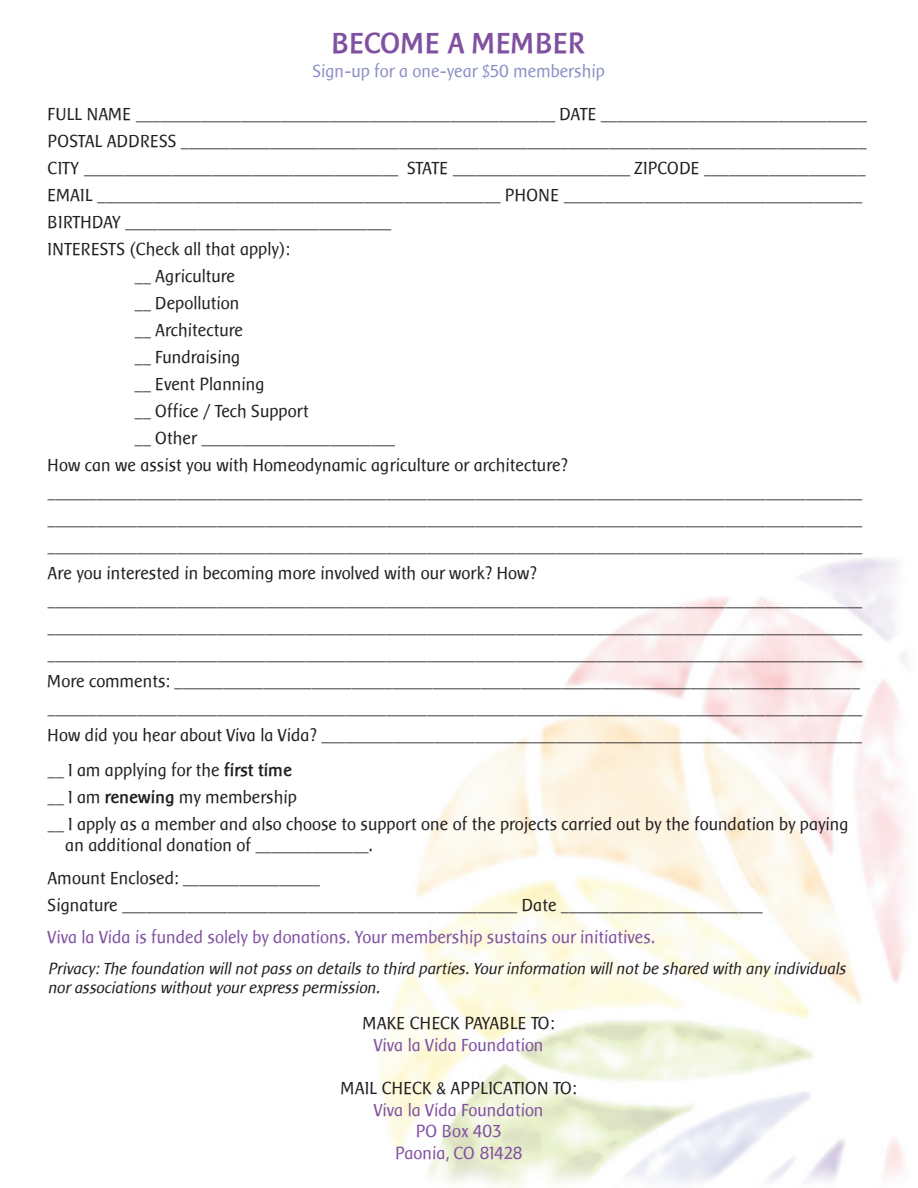
<style>
.page{position:relative;width:918px;height:1188px;background:#fff}
.page>*{position:absolute;margin:0;border:0;box-sizing:border-box;transform-origin:0 0}
.t1{font:700 30px "Baar Sophia";letter-spacing:.01em;color:#8151a1}
.t2{font:18px/27px "Baar Sophia";color:#231f20}
.t3{font:18px/21.6px "Baar Sophia";color:#8151a1;text-align:center}
.t4{font:18px "Baar Sophia";color:#8c90c5}
.t5{font:italic 16.5px/19.8px "Baar Sophia";color:#231f20}
.s1{font-weight:700}
</style>
<div class="page">
<img style="left:378px;top:558px;width:529px;height:630px">
<h1 class="t1" style="left:332px;top:27px;width:255px">BECOME A MEMBER</h1>
<p class="t4" style="left:313px;top:62px;width:294px">Sign-up for a one-year $50 membership</p>
<p class="t2" style="left:48px;top:101px;width:821px">FULL NAME ____________________________________________________ DATE _________________________________</p>
<p class="t2" style="left:48px;top:128px;width:820px">POSTAL ADDRESS _____________________________________________________________________________________</p>
<p class="t2" style="left:48px;top:155px;width:819px">CITY _______________________________________ STATE ______________________ ZIPCODE ____________________</p>
<p class="t2" style="left:48px;top:182px;width:816px">EMAIL __________________________________________________ PHONE _____________________________________</p>
<p class="t2" style="left:48px;top:209px;width:345px">BIRTHDAY _________________________________</p>
<p class="t2" style="left:48px;top:236px;width:244px">INTERESTS (Check all that apply):</p>
<p class="t2" style="left:135px;top:263px;width:102px">__ Agriculture</p>
<p class="t2" style="left:135px;top:290px;width:106px">__ Depollution</p>
<p class="t2" style="left:135px;top:317px;width:110px">__ Architecture</p>
<p class="t2" style="left:135px;top:344px;width:107px">__ Fundraising</p>
<p class="t2" style="left:135px;top:371px;width:131px">__ Event Planning</p>
<p class="t2" style="left:135px;top:398px;width:176px">__ Office / Tech Support</p>
<p class="t2" style="left:135px;top:425px;width:262px">__ Other ________________________</p>
<p class="t2" style="left:48px;top:452px;width:522px">How can we assist you with Homeodynamic agriculture or architecture?</p>
<p class="t2" style="left:48px;top:479px;width:816px">_____________________________________________________________________________________________________</p>
<p class="t2" style="left:48px;top:506px;width:816px">_____________________________________________________________________________________________________</p>
<p class="t2" style="left:48px;top:533px;width:816px">_____________________________________________________________________________________________________</p>
<p class="t2" style="left:48px;top:560px;width:491px">Are you interested in becoming more involved with our work? How?</p>
<p class="t2" style="left:48px;top:587px;width:816px">_____________________________________________________________________________________________________</p>
<p class="t2" style="left:48px;top:614px;width:816px">_____________________________________________________________________________________________________</p>
<p class="t2" style="left:48px;top:641px;width:816px">_____________________________________________________________________________________________________</p>
<p class="t2" style="left:48px;top:668px;width:814px">More comments: _____________________________________________________________________________________</p>
<p class="t2" style="left:48px;top:695px;width:816px">_____________________________________________________________________________________________________</p>
<p class="t2" style="left:48px;top:722px;width:816px">How did you hear about Viva la Vida? ___________________________________________________________________</p>
<p class="t2" style="left:48px;top:756px;width:802px">__ I am applying for the <span class="s1">first time<br></span>__ I am <span class="s1">renewing</span> my membership<br>__ I apply as a member and also choose to support one of the projects carried out by the foundation by paying</p>
<p class="t2" style="left:48px;top:829px;width:327px;line-height:32.4px;text-indent:18px">an additional donation of ______________.<br>Amount Enclosed: _________________</p>
<p class="t2" style="left:48px;top:891px;width:716px">Signature _________________________________________________ Date _________________________</p>
<p class="t3" style="left:48px;top:926px;width:609px">Viva la Vida is funded solely by donations. Your membership sustains our initiatives.</p>
<p class="t5" style="left:48px;top:958px;width:799px">Privacy: The foundation will not pass on details to third parties. Your information will not be shared with any individuals nor associations without your express permission.</p>
<p class="t2" style="left:363px;top:1010px;width:193px">MAKE CHECK PAYABLE TO:</p>
<p class="t3" style="left:374px;top:1034px;width:171px">Viva la Vida Foundation</p>
<p class="t2" style="left:341px;top:1075px;width:237px">MAIL CHECK &amp; APPLICATION TO:</p>
<p class="t3" style="left:374px;top:1099px;width:171px">Viva la Vida Foundation<br>PO Box 403<br>Paonia, CO 81428</p>
</div>
